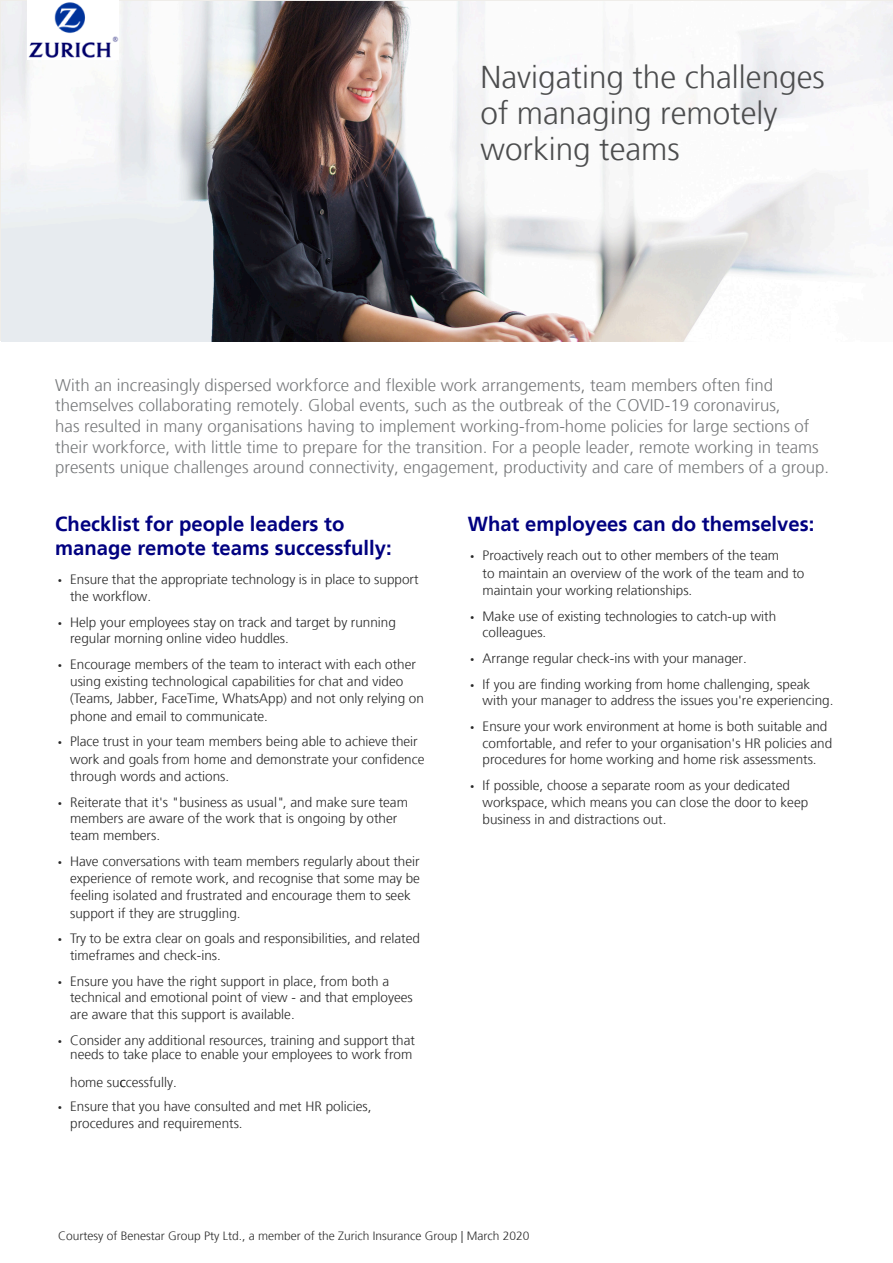
<style>
.page{position:relative;width:893px;height:1263px;background:#fff}
.page>*{position:absolute;margin:0;border:0;box-sizing:border-box;transform-origin:0 0}
.Help_yourself_bullet{font:300 31.5px/36px "Frutiger";color:#4c4d4e}
.Heading_2_Green{font:700 20.25px/24px "Frutiger";color:#000080}
.Intro_para{font:300 16.8px/20.7px "Frutiger";color:#76787a}
.t1{font:300 13.5px/17.2px "Frutiger";color:#282828}
.t2{font:300 12px "Frutiger";color:#282828}
.s1{font-family:"Brandon Text";font-weight:400}
</style>
<div class="page">
<img style="left:1px;top:1px;width:892px;height:340px">
<img style="left:28px;top:1px;width:91px;height:58px">
<p class="Help_yourself_bullet" style="left:480px;top:60px;width:346px">Navigating the challenges of managing remotely working teams</p>
<p class="Intro_para" style="left:55px;top:375px;width:775px">With an increasingly dispersed workforce and flexible work arrangements, team members often find themselves collaborating remotely. Global events, such as the outbreak of the COVID-19 coronavirus,<br>has resulted in many organisations having to implement working-from-home policies for large sections of their workforce, with little time to prepare for the transition. For a people leader, remote working in teams presents unique challenges around connectivity, engagement, productivity and care of members of a group.</p>
<p class="Heading_2_Green" style="left:55px;top:512px;width:338px">Checklist for people leaders to manage remote teams successfully:</p>
<p class="t1" style="left:70px;top:572px;width:350px;line-height:16.4px;text-indent:-13px"><span class="s1">•</span> Ensure that the appropriate technology is in place to support the workflow.</p>
<p class="t1" style="left:70px;top:614px;width:327px;line-height:16.4px;text-indent:-13px"><span class="s1">•</span> Help your employees stay on track and target by running regular morning online video huddles.</p>
<p class="t1" style="left:70px;top:656px;width:355px;text-indent:-13px"><span class="s1">•</span> Encourage members of the team to interact with each other using existing technological capabilities for chat and video (Teams, Jabber, FaceTime, WhatsApp) and not only relying on phone and email to communicate.</p>
<p class="t1" style="left:70px;top:733px;width:356px;text-indent:-13px"><span class="s1">•</span> Place trust in your team members being able to achieve their work and goals from home and demonstrate your confidence through words and actions.</p>
<p class="t1" style="left:70px;top:794px;width:339px;line-height:16.8px;text-indent:-13px"><span class="s1">•</span> Reiterate that it's "business as usual", and make sure team members are aware of the work that is ongoing by other team members.</p>
<p class="t1" style="left:70px;top:853px;width:351px;text-indent:-13px"><span class="s1">•</span> Have conversations with team members regularly about their experience of remote work, and recognise that some may be feeling isolated and frustrated and encourage them to seek support if they are struggling.</p>
<p class="t1" style="left:70px;top:931px;width:351px;line-height:16.4px;text-indent:-13px"><span class="s1">•</span> Try to be extra clear on goals and responsibilities, and related timeframes and check-ins.</p>
<p class="t1" style="left:70px;top:973px;width:344px;line-height:16.8px;text-indent:-13px"><span class="s1">•</span> Ensure you have the right support in place, from both a technical and emotional point of view - and that employees are aware that this support is available.</p>
<p class="t1" style="left:57px;top:1033px;width:359px;line-height:14.1px;text-align:right"><span class="s1">•</span> Consider any additional resources, training and support that needs to take place to enable your employees to work from</p>
<p class="t1" style="left:70px;top:1074px;width:108px">home successfully.</p>
<p class="t1" style="left:70px;top:1098px;width:303px;line-height:16.4px;text-indent:-13px"><span class="s1">•</span> Ensure that you have consulted and met HR policies, procedures and requirements.</p>
<p class="Heading_2_Green" style="left:468px;top:512px;width:348px">What employees can do themselves:</p>
<p class="t1" style="left:483px;top:547px;width:323px;text-indent:-13px"><span class="s1">•</span> Proactively reach out to other members of the team<br>to maintain an overview of the work of the team and to maintain your working relationships.</p>
<p class="t1" style="left:483px;top:608px;width:295px;line-height:16.4px;text-indent:-13px"><span class="s1">•</span> Make use of existing technologies to catch-up with colleagues.</p>
<p class="t1" style="left:470px;top:650px;width:278px"><span class="s1">•</span> Arrange regular check-ins with your manager.</p>
<p class="t1" style="left:483px;top:676px;width:352px;line-height:16.4px;text-indent:-13px"><span class="s1">•</span> If you are finding working from home challenging, speak with your manager to address the issues you're experiencing.</p>
<p class="t1" style="left:483px;top:718px;width:351px;line-height:16.8px;text-indent:-13px"><span class="s1">•</span> Ensure your work environment at home is both suitable and comfortable, and refer to your organisation's HR policies and procedures for home working and home risk assessments.</p>
<p class="t1" style="left:483px;top:777px;width:327px;line-height:16.8px;text-indent:-13px"><span class="s1">•</span> If possible, choose a separate room as your dedicated workspace, which means you can close the door to keep business in and distractions out.</p>
<p class="t2" style="left:58px;top:1229px;width:473px">Courtesy of Benestar Group Pty Ltd., a member of the Zurich Insurance Group | March 2020</p>
</div>
